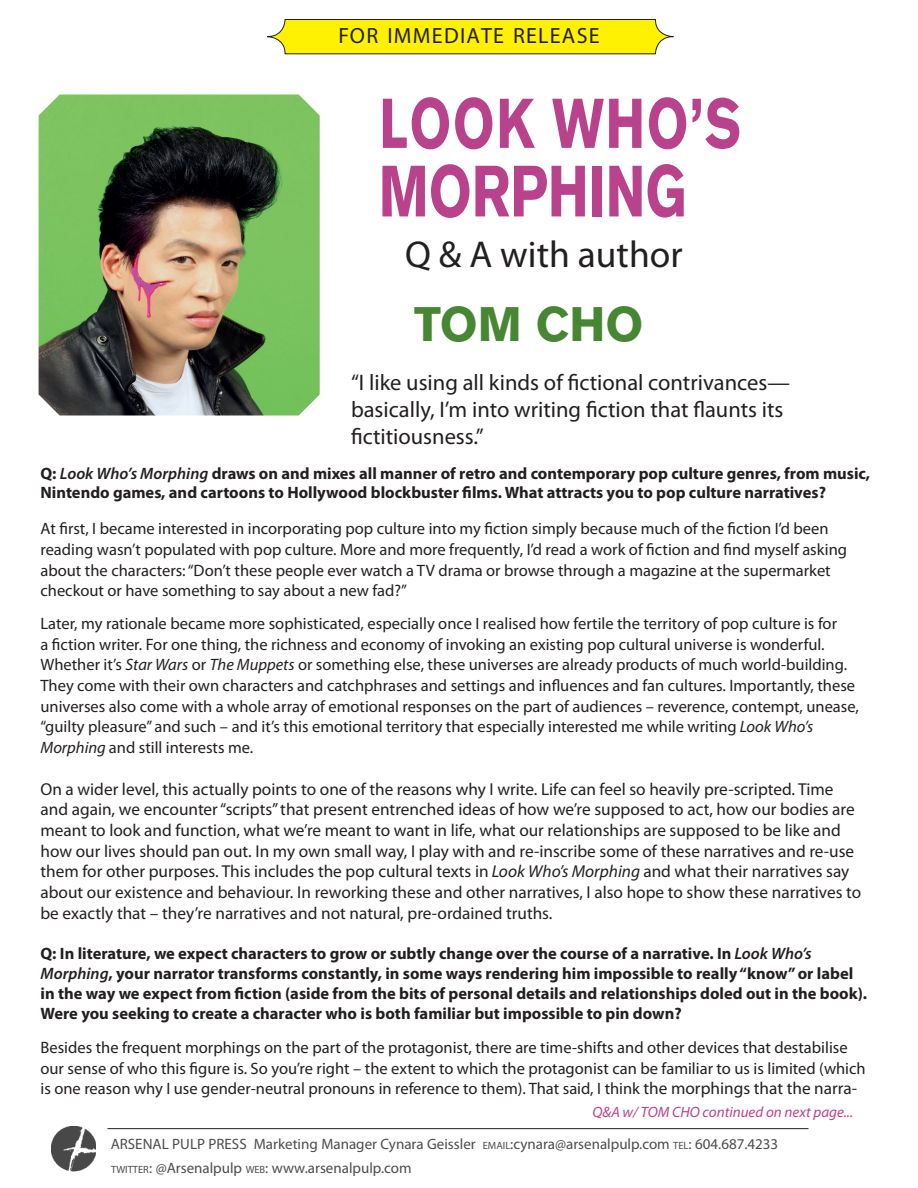
<style>
.page{position:relative;width:918px;height:1188px;background:#fff}
.page>*{position:absolute;margin:0;border:0;box-sizing:border-box;transform-origin:0 0}
.t1{font:700 71.7px "Akzidenz Grotesk BQ";color:#b8428c;scale:.76 1}
.t2{font:700 69.6px "Akzidenz Grotesk BQ";letter-spacing:.03em;color:#b8428c;scale:.76 1}
.t3{font:700 48px "Akzidenz Grotesk BQ";color:#478632}
.t4{font:37.5px "Myriad Pro";color:#231f20}
.t5{font:22.5px/27px "Myriad Pro";color:#231f20}
.t6{font:22.05px "Myriad Pro";letter-spacing:.055em;color:#231f20}
.t7{font:17.25px/20.7px "Myriad Pro";color:#231f20}
.t8{font:16.5px/20.7px "Myriad Pro";color:#231f20}
.t9{font:700 16.5px/19.8px "Myriad Pro";color:#231f20}
.t10{font:15px "Myriad Pro";color:#4b4c4d}
.t11{font:italic 15px "Myriad Pro";color:#b8428c}
.s1{font-weight:600;font-style:italic}
.s2{font-style:italic}
.s3{font-size:17.25px}
.s4{font-size:10.5px}
.s5{font-style:inherit}
</style>
<div class="page">
<img style="left:51px;top:1127px;width:44px;height:45px">
<hr style="left:108px;top:1128px;width:700px;height:1px;background:#231f20">
<svg style="left:267px;top:19px;width:407px;height:35px;background:#f3e714"></svg>
<img style="left:39px;top:94px;width:281px;height:322px">
<p class="t6" style="left:338px;top:22px;width:263px">FOR IMMEDIATE RELEASE</p>
<p class="t2" style="left:379px;top:83px;width:478px">LOOK WHO’S</p>
<p class="t1" style="left:379px;top:150px;width:406px">MORPHING</p>
<p class="t4" style="left:405px;top:231px;width:279px">Q &amp; A with author</p>
<p class="t3" style="left:414px;top:297px;width:231px">TOM CHO</p>
<p class="t5" style="left:351px;top:368px;width:440px">“I like using all kinds of fictional contrivances— basically, I’m into writing fiction that flaunts its fictitiousness.”</p>
<p class="t9" style="left:40px;top:463px;width:831px">Q: <span class="s1">Look Who’s Morphing</span> draws on and mixes all manner of retro and contemporary pop culture genres, from music,<br>Nintendo games, and cartoons to Hollywood blockbuster films. What attracts you to pop culture narratives?</p>
<p class="t8" style="left:40px;top:518px;width:808px">At first, I became interested in incorporating pop culture into my fiction simply because much of the fiction I’d been reading wasn’t populated with pop culture. More and more frequently, I’d read a work of fiction and find myself asking about the characters: “Don’t these people ever watch a TV drama or browse through a magazine at the supermarket checkout or have something to say about a new fad?”</p>
<p class="t8" style="left:40px;top:613px;width:820px">Later, my rationale became more sophisticated, especially once I realised how fertile the territory of pop culture is for<br>a fiction writer. For one thing, the richness and economy of invoking an existing pop cultural universe is wonderful.<br>Whether it’s <span class="s2">Star Wars</span> or <span class="s2">The Muppets</span> or something else, these universes are already products of much world-building.<br>They come with their own characters and catchphrases and settings and influences and fan cultures. Importantly, these universes also come with a whole array of emotional responses on the part of audiences – reverence, contempt, unease, “guilty pleasure” and such – and it’s this emotional territory that especially interested me while writing <span class="s2">Look Who’s Morphing</span> and still interests me.</p>
<p class="t7" style="left:40px;top:778px;width:822px">On a wider level, this actually points to one of the reasons why I write. Life can feel so heavily pre-scripted. Time and again, we encounter “scripts” that present entrenched ideas of how we’re supposed to act, how our bodies are meant to look and function, what we’re meant to want in life, what our relationships are supposed to be like and how our lives should pan out. In my own small way, I play with and re-inscribe some of these narratives and re-use them for other purposes. This includes the pop cultural texts in <span class="s2">Look Who’s Morphing</span> and what their narratives say about our existence and behaviour. In reworking these and other narratives, I also hope to show these narratives to be exactly that – they’re narratives and not natural, pre-ordained truths.</p>
<p class="t9" style="left:40px;top:943px;width:828px">Q: In literature, we expect characters to grow or subtly change over the course of a narrative. In <span class="s1">Look Who’s Morphing</span>, your narrator transforms constantly, in some ways rendering him impossible to really “know” or label in the way we expect from fiction (aside from the bits of personal details and relationships doled out in the book).<br>Were you seeking to create a character who is both familiar but impossible to pin down?</p>
<p class="t8" style="left:40px;top:1037px;width:827px">Besides the frequent morphings on the part of the protagonist, there are time-shifts and other devices that destabilise our sense of who this figure is. So you’re right – the extent to which the protagonist can be familiar to us is limited (which is one reason why I use gender-neutral pronouns in reference to them). That said, I think <span class="s3">the morphings that the narra-</span></p>
<p class="t11" style="left:592px;top:1103px;width:262px">Q&amp;A w/ TOM CHO continued on next page...</p>
<p class="t10" style="left:111px;top:1135px;width:669px">ARSENAL PULP PRESS Marketing Manager Cynara Geissler <span class="s4">EMAIL</span>:cynara@arsenalpulp.com <span class="s4">TEL</span><span class="s5">:</span> 604.687.4233</p>
<p class="t10" style="left:111px;top:1159px;width:302px"><span class="s4">TWITTER</span><span class="s5">:</span> @Arsenalpulp <span class="s4">WEB</span>: www.arsenalpulp.com</p>
</div>
